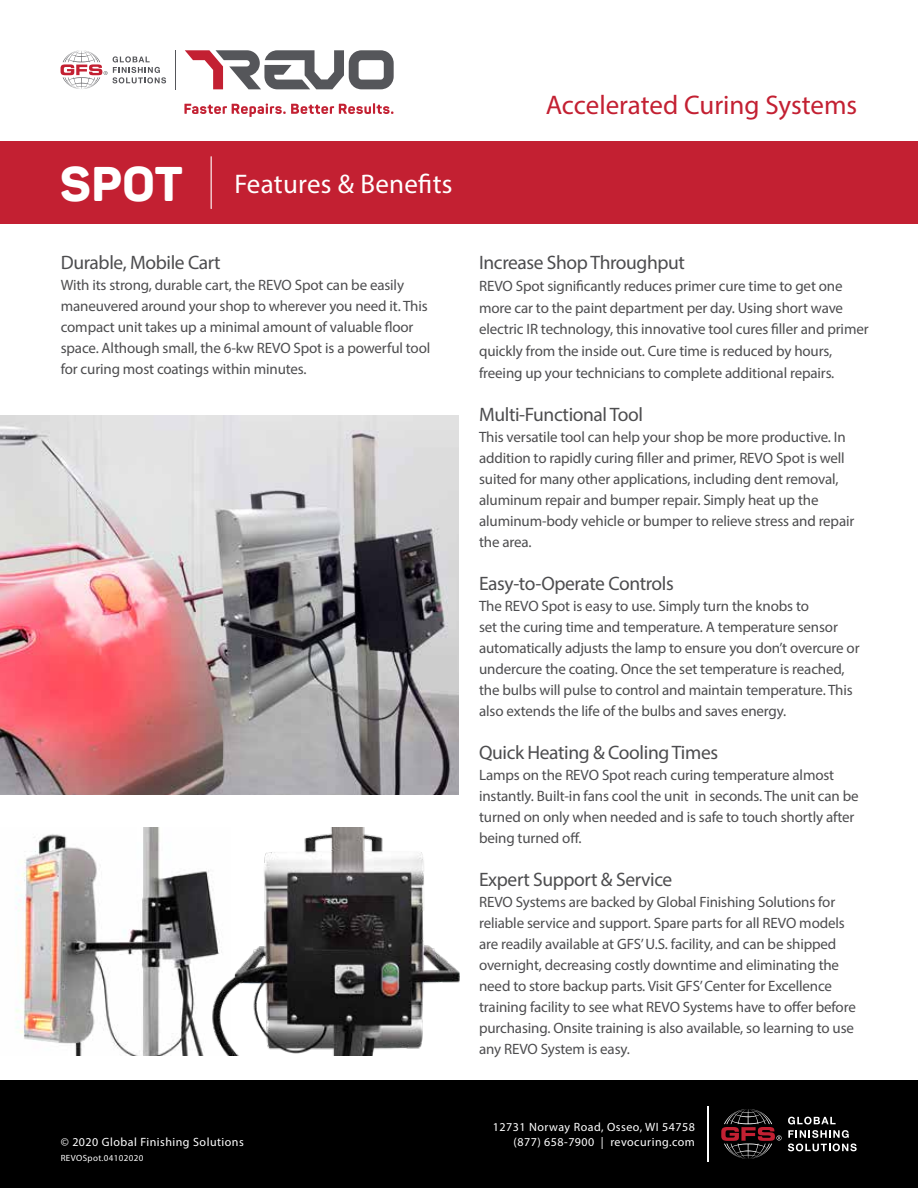
<style>
.page{position:relative;width:918px;height:1188px;background:#fff}
.page>*{position:absolute;margin:0;border:0;box-sizing:border-box;transform-origin:0 0}
.t1{font:27px "Myriad Pro";color:#c32032}
.t2{font:27px "Myriad Pro";letter-spacing:.01em;color:#fff}
.t3{font:19.5px "Myriad Pro";letter-spacing:-.02em;color:#4d4d4f}
.t4{font:15px/21px "Myriad Pro";letter-spacing:-.01em;color:#4d4d4f}
.t5{font:12px "Myriad Pro";letter-spacing:.04em;color:#fff}
.t6{font:9px "Myriad Pro";letter-spacing:.04em;color:#fff}
.s1{font-family:"Panton";font-weight:800;font-size:48px}
</style>
<div class="page">
<div style="left:0;top:1080px;width:918px;height:108px;background:#000"></div>
<hr style="left:708px;top:1106px;width:1px;height:56px;background:#fff">
<svg style="left:721px;top:1109px;width:61px;height:50px"></svg>
<svg style="left:788px;top:1117px;width:48px;height:7px"></svg>
<svg style="left:788px;top:1130px;width:61px;height:8px"></svg>
<svg style="left:788px;top:1144px;width:69px;height:7px"></svg>
<div style="left:0;top:141px;width:918px;height:83px;background:#c32032"></div>
<hr style="left:175px;top:50px;width:1px;height:39px;background:#55565a">
<svg style="left:61px;top:50px;width:105px;height:39px"></svg>
<svg style="left:185px;top:50px;width:209px;height:39px"></svg>
<svg style="left:184px;top:103px;width:209px;height:14px"></svg>
<hr style="left:211px;top:157px;width:1px;height:52px;background:#fff">
<img style="left:15px;top:827px;width:196px;height:228px">
<img style="left:0;top:416px;width:459px;height:379px">
<img style="left:211px;top:827px;width:248px;height:228px">
<h1 class="t2" style="left:60px;top:167px;width:394px"><span class="s1">SPOT</span> Features &amp; Benefits</h1>
<h2 class="t3" style="left:61px;top:251px;width:161px">Durable, Mobile Cart</h2>
<p class="t4" style="left:61px;top:274px;width:371px">With its strong, durable cart, the REVO Spot can be easily maneuvered around your shop to wherever you need it. This compact unit takes up a minimal amount of valuable floor space. Although small, the 6-kw REVO Spot is a powerful tool for curing most coatings within minutes.</p>
<h1 class="t1" style="left:546px;top:89px;width:313px">Accelerated Curing Systems</h1>
<h2 class="t3" style="left:479px;top:251px;width:208px">Increase Shop Throughput</h2>
<p class="t4" style="left:479px;top:275px;width:391px;line-height:21.8px">REVO Spot significantly reduces primer cure time to get one more car to the paint department per day. Using short wave electric IR technology, this innovative tool cures filler and primer quickly from the inside out. Cure time is reduced by hours, freeing up your technicians to complete additional repairs.</p>
<h2 class="t3" style="left:479px;top:403px;width:165px">Multi-Functional Tool</h2>
<p class="t4" style="left:479px;top:426px;width:377px">This versatile tool can help your shop be more productive. In addition to rapidly curing filler and primer, REVO Spot is well suited for many other applications, including dent removal, aluminum repair and bumper repair. Simply heat up the aluminum-body vehicle or bumper to relieve stress and repair the area.</p>
<h2 class="t3" style="left:479px;top:571px;width:196px">Easy-to-Operate Controls</h2>
<p class="t4" style="left:479px;top:595px;width:382px">The REVO Spot is easy to use. Simply turn the knobs to<br>set the curing time and temperature. A temperature sensor automatically adjusts the lamp to ensure you don’t overcure or undercure the coating. Once the set temperature is reached, the bulbs will pulse to control and maintain temperature. This also extends the life of the bulbs and saves energy.</p>
<h2 class="t3" style="left:479px;top:740px;width:241px">Quick Heating &amp; Cooling Times</h2>
<p class="t4" style="left:479px;top:764px;width:381px">Lamps on the REVO Spot reach curing temperature almost instantly. Built-in fans cool the unit in seconds. The unit can be turned on only when needed and is safe to touch shortly after being turned off.</p>
<h2 class="t3" style="left:479px;top:867px;width:195px">Expert Support &amp; Service</h2>
<p class="t4" style="left:479px;top:891px;width:378px">REVO Systems are backed by Global Finishing Solutions for reliable service and support. Spare parts for all REVO models are readily available at GFS’ U.S. facility, and can be shipped overnight, decreasing costly downtime and eliminating the need to store backup parts. Visit GFS’ Center for Excellence training facility to see what REVO Systems have to offer before purchasing. Onsite training is also available, so learning to use any REVO System is easy.</p>
<p class="t5" style="left:493px;top:1120px;width:204px">12731 Norway Road, Osseo, WI 54758</p>
<p class="t5" style="left:61px;top:1135px;width:185px">© 2020 Global Finishing Solutions</p>
<p class="t5" style="left:514px;top:1135px;width:183px">(877) 658-7900 | revocuring.com</p>
<p class="t6" style="left:61px;top:1152px;width:84px">REVOSpot.04102020</p>
</div>
